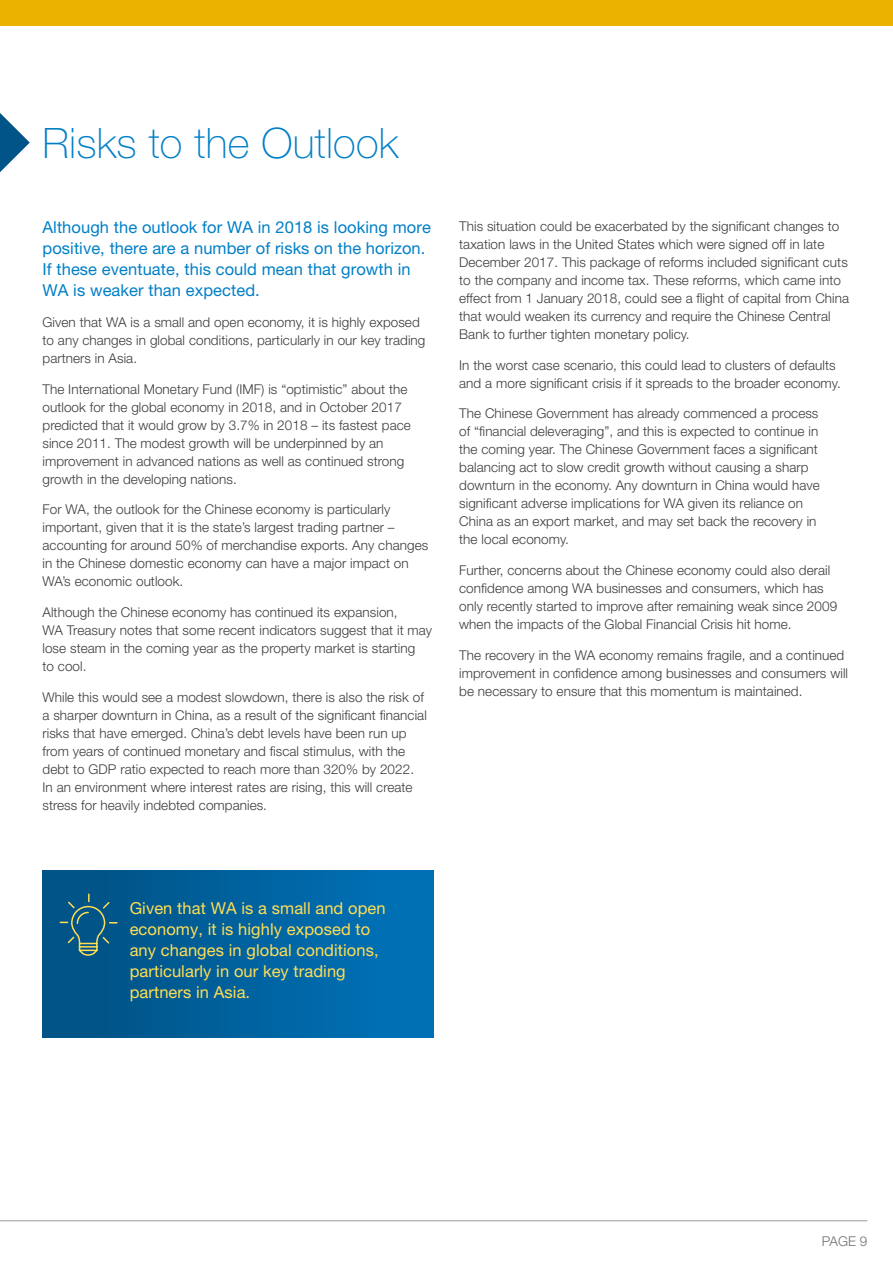
<style>
.page{position:relative;width:893px;height:1263px;background:#fff}
.page>*{position:absolute;margin:0;border:0;box-sizing:border-box;transform-origin:0 0}
.t1{font:100 42px "Helvetica Neue LT Pro";letter-spacing:.005em;color:#007fc8}
.t2{font:16.5px/21px "Helvetica Neue LT Pro";letter-spacing:.005em;color:#007fc8}
.t3{font:16.5px/21px "Helvetica Neue LT Pro";letter-spacing:.005em;color:#ffde54}
.t4{font:300 13.5px/18px "Helvetica Neue LT Pro";letter-spacing:.005em;color:#3c3c3b}
.t5{font:300 13.5px "Helvetica Neue LT Pro";color:#706f6f}
</style>
<div class="page">
<div style="left:0;top:0;width:893px;height:26px;background:#ebb300"></div>
<hr style="left:0;top:1218px;width:868px;height:3px;background:#000;opacity:.25">
<div style="left:43px;top:870px;width:391px;height:167px;background:linear-gradient(to right,#005082,#0073b9)"></div>
<svg style="left:59px;top:893px;width:59px;height:64px;background:#196282"></svg>
<svg style="left:0;top:113px;width:30px;height:59px"></svg>
<h1 class="t1" style="left:43px;top:119px;width:357px">Risks to the Outlook</h1>
<p class="t2" style="left:43px;top:217px;width:390px">Although the outlook for WA in 2018 is looking more positive, there are a number of risks on the horizon.<br>If these eventuate, this could mean that growth in WA is weaker than expected.</p>
<p class="t4" style="left:43px;top:313px;width:384px">Given that WA is a small and open economy, it is highly exposed to any changes in global conditions, particularly in our key trading partners in Asia.</p>
<p class="t4" style="left:43px;top:380px;width:370px">The International Monetary Fund (IMF) is “optimistic” about the outlook for the global economy in 2018, and in October 2017 predicted that it would grow by 3.7% in 2018 – its fastest pace since 2011. The modest growth will be underpinned by an improvement in advanced nations as well as continued strong growth in the developing nations.</p>
<p class="t4" style="left:43px;top:500px;width:387px">For WA, the outlook for the Chinese economy is particularly important, given that it is the state’s largest trading partner – accounting for around 50% of merchandise exports. Any changes in the Chinese domestic economy can have a major impact on WA’s economic outlook.</p>
<p class="t4" style="left:43px;top:603px;width:391px">Although the Chinese economy has continued its expansion,<br>WA Treasury notes that some recent indicators suggest that it may lose steam in the coming year as the property market is starting<br>to cool.</p>
<p class="t4" style="left:43px;top:688px;width:386px">While this would see a modest slowdown, there is also the risk of a sharper downturn in China, as a result of the significant financial risks that have emerged. China’s debt levels have been run up from years of continued monetary and fiscal stimulus, with the debt to GDP ratio expected to reach more than 320% by 2022.<br>In an environment where interest rates are rising, this will create stress for heavily indebted companies.</p>
<p class="t4" style="left:459px;top:217px;width:391px">This situation could be exacerbated by the significant changes to taxation laws in the United States which were signed off in late December 2017. This package of reforms included significant cuts to the company and income tax. These reforms, which came into effect from 1 January 2018, could see a flight of capital from China that would weaken its currency and require the Chinese Central Bank to further tighten monetary policy.</p>
<p class="t4" style="left:459px;top:356px;width:383px">In the worst case scenario, this could lead to clusters of defaults and a more significant crisis if it spreads to the broader economy.</p>
<p class="t4" style="left:459px;top:404px;width:362px">The Chinese Government has already commenced a process of “financial deleveraging”, and this is expected to continue in the coming year. The Chinese Government faces a significant balancing act to slow credit growth without causing a sharp downturn in the economy. Any downturn in China would have significant adverse implications for WA given its reliance on China as an export market, and may set back the recovery in the local economy.</p>
<p class="t4" style="left:459px;top:561px;width:379px">Further, concerns about the Chinese economy could also derail confidence among WA businesses and consumers, which has only recently started to improve after remaining weak since 2009 when the impacts of the Global Financial Crisis hit home.</p>
<p class="t4" style="left:459px;top:646px;width:390px">The recovery in the WA economy remains fragile, and a continued improvement in confidence among businesses and consumers will be necessary to ensure that this momentum is maintained.</p>
<p class="t3" style="left:130px;top:897px;width:258px">Given that WA is a small and open economy, it is highly exposed to any changes in global conditions, particularly in our key trading partners in Asia.</p>
<p class="t5" style="left:822px;top:1233px;width:47px">PAGE 9</p>
</div>
